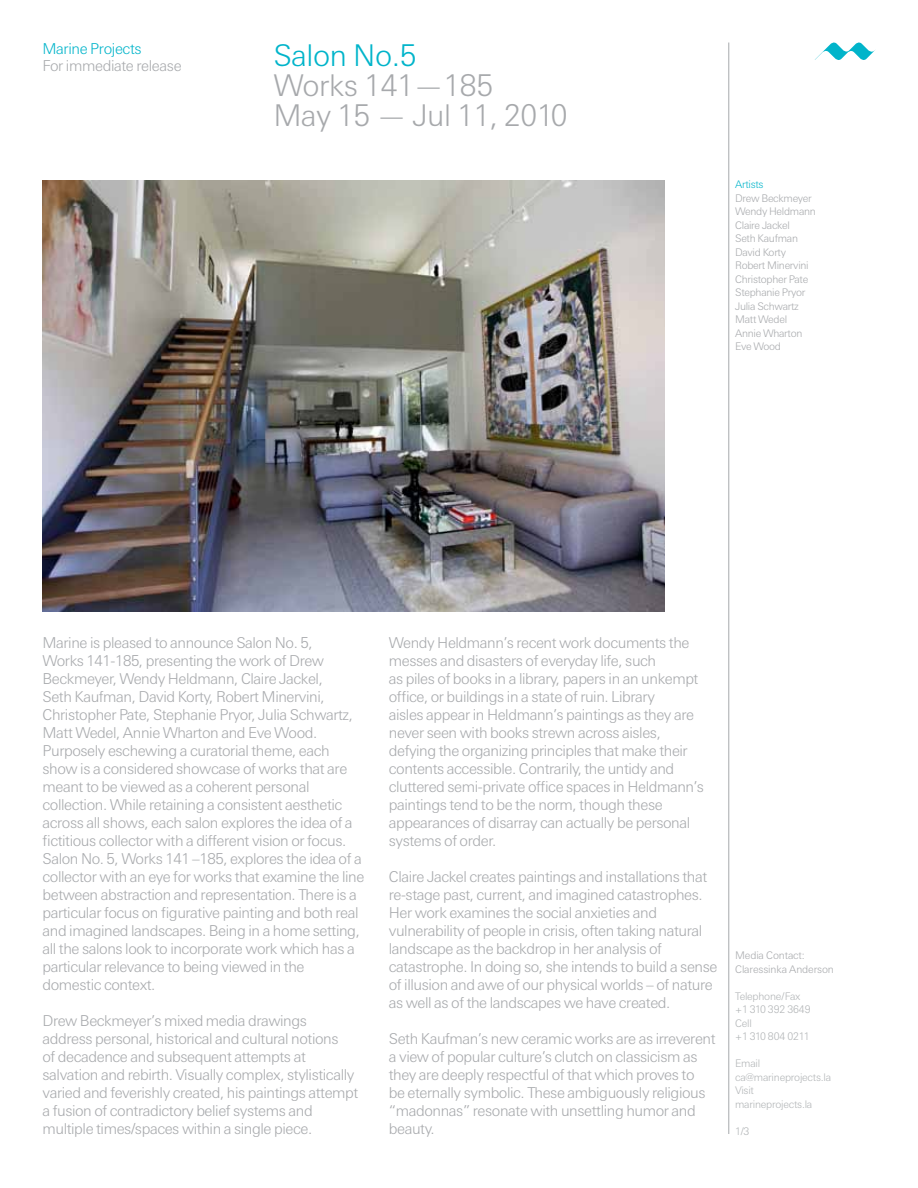
<style>
.page{position:relative;width:918px;height:1188px;background:#fff}
.page>*{position:absolute;margin:0;border:0;box-sizing:border-box;transform-origin:0 0}
.t1{font:300 30px/30px "Linotype Univers Basic";letter-spacing:-.015em;color:#a7a9ac}
.t2{font:300 30px "Linotype Univers Basic";letter-spacing:-.015em;color:#01b4ca}
.t3{font:300 15px/18px "Linotype Univers Basic";letter-spacing:-.03em;color:#a7a9ac}
.t4{font:300 15px "Linotype Univers Basic";letter-spacing:-.025em;color:#01b4ca}
.t5{font:300 10.5px/13.5px "Linotype Univers Basic";letter-spacing:-.025em;color:#a7a9ac}
.t6{font:300 10.5px/13.5px "Linotype Univers Basic";letter-spacing:-.02em;color:#b1b4b6}
.t7{font:300 10.5px "Linotype Univers Basic";letter-spacing:-.025em;color:#01b4ca}
</style>
<div class="page">
<svg style="left:815px;top:42px;width:60px;height:18px"></svg>
<hr style="left:729px;top:43px;width:1px;height:1091px;background:#a7a9ac">
<img style="left:43px;top:180px;width:622px;height:432px">
<p class="t4" style="left:43px;top:40px;width:101px">Marine Projects</p>
<p class="t3" style="left:43px;top:56px;width:141px">For immediate release</p>
<h1 class="t2" style="left:273px;top:38px;width:145px">Salon No.5</h1>
<h1 class="t1" style="left:273px;top:70px;width:296px">Works 141—185<br>May 15 — Jul 11, 2010</h1>
<p class="t7" style="left:735px;top:178px;width:30px">Artists</p>
<p class="t5" style="left:735px;top:191px;width:82px">Drew Beckmeyer<br>Wendy Heldmann<br>Claire Jackel<br>Seth Kaufman<br>David Korty<br>Robert Minervini<br>Christopher Pate<br>Stephanie Pryor<br>Julia Schwartz<br>Matt Wedel<br>Annie Wharton<br>Eve Wood</p>
<p class="t3" style="left:43px;top:634px;width:323px">Marine is pleased to announce Salon No. 5,<br>Works 141-185, presenting the work of Drew Beckmeyer, Wendy Heldmann, Claire Jackel,<br>Seth Kaufman, David Korty, Robert Minervini, Christopher Pate, Stephanie Pryor, Julia Schwartz, Matt Wedel, Annie Wharton and Eve Wood.<br>Purposely eschewing a curatorial theme, each show is a considered showcase of works that are meant to be viewed as a coherent personal collection. While retaining a consistent aesthetic across all shows, each salon explores the idea of a fictitious collector with a different vision or focus.<br>Salon No. 5, Works 141 –185, explores the idea of a collector with an eye for works that examine the line between abstraction and representation. There is a particular focus on figurative painting and both real and imagined landscapes. Being in a home setting, all the salons look to incorporate work which has a particular relevance to being viewed in the domestic context.</p>
<p class="t3" style="left:43px;top:1012px;width:317px">Drew Beckmeyer’s mixed media drawings address personal, historical and cultural notions<br>of decadence and subsequent attempts at salvation and rebirth. Visually complex, stylistically varied and feverishly created, his paintings attempt a fusion of contradictory belief systems and multiple times/spaces within a single piece.</p>
<p class="t3" style="left:389px;top:634px;width:317px">Wendy Heldmann’s recent work documents the messes and disasters of everyday life, such<br>as piles of books in a library, papers in an unkempt office, or buildings in a state of ruin. Library<br>aisles appear in Heldmann’s paintings as they are never seen with books strewn across aisles, defying the organizing principles that make their contents accessible. Contrarily, the untidy and cluttered semi-private office spaces in Heldmann’s paintings tend to be the norm, though these appearances of disarray can actually be personal systems of order.</p>
<p class="t3" style="left:389px;top:868px;width:330px">Claire Jackel creates paintings and installations that re-stage past, current, and imagined catastrophes.<br>Her work examines the social anxieties and vulnerability of people in crisis, often taking natural landscape as the backdrop in her analysis of catastrophe. In doing so, she intends to build a sense of illusion and awe of our physical worlds – of nature as well as of the landscapes we have created.</p>
<p class="t3" style="left:389px;top:1030px;width:328px">Seth Kaufman’s new ceramic works are as irreverent a view of popular culture’s clutch on classicism as they are deeply respectful of that which proves to<br>be eternally symbolic. These ambiguously religious “madonnas” resonate with unsettling humor and beauty.</p>
<p class="t5" style="left:735px;top:949px;width:100px">Media Contact:<br>Claressinka Anderson</p>
<p class="t6" style="left:735px;top:989px;width:77px">Telephone/Fax +1 310 392 3649<br>Cell<br>+1 310 804 0211</p>
<p class="t6" style="left:735px;top:1057px;width:97px">Email ca@marineprojects.la<br>Visit marineprojects.la</p>
<p class="t6" style="left:735px;top:1124px;width:16px">1/3</p>
</div>
